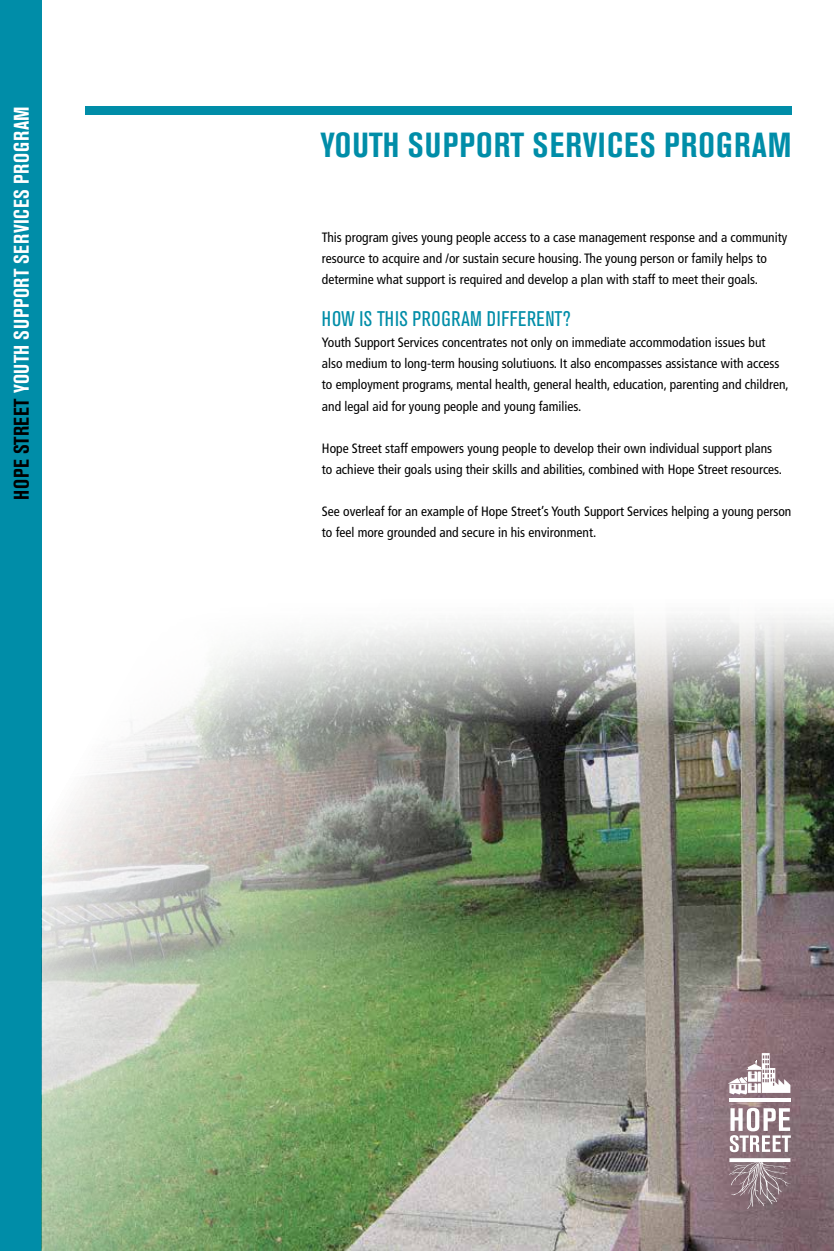
<style>
.page{position:relative;width:834px;height:1251px;background:#fff}
.page>*{position:absolute;margin:0;border:0;box-sizing:border-box;transform-origin:0 0}
.t1{font:700 condensed 34.5px "Akzidenz Grotesk BE";letter-spacing:.035em;color:#008da8}
.t2{font:700 condensed 21px "Akzidenz Grotesk BE";letter-spacing:.035em;color:#fff}
.t3{font:condensed 21px "Akzidenz Grotesk BE";letter-spacing:.02em;color:#008da8}
.t4{font:condensed 13.5px/21px "Frutiger";color:#000}
.s1{color:#000}
</style>
<div class="page">
<div style="left:0;top:0;width:42px;height:1250px;background:#008da8"></div>
<img style="left:42px;top:615px;width:791px;height:635px">
<div style="left:85px;top:106px;width:706px;height:9px;background:#008da8"></div>
<svg style="left:729px;top:1107px;width:61px;height:44px"></svg>
<svg style="left:729px;top:1097px;width:61px;height:4px"></svg>
<svg style="left:728px;top:1157px;width:63px;height:51px"></svg>
<svg style="left:727px;top:1052px;width:63px;height:42px"></svg>
<h2 class="t2" style="left:9px;top:500px;width:395px;rotate:-90deg"><span class="s1">HOPE STREET</span> YOUTH SUPPORT SERVICES PROGRAM</h2>
<h1 class="t1" style="left:320px;top:125px;width:472px">YOUTH SUPPORT SERVICES PROGRAM</h1>
<p class="t4" style="left:322px;top:227px;width:467px">This program gives young people access to a case management response and a community resource to acquire and /or sustain secure housing. The young person or family helps to determine what support is required and develop a plan with staff to meet their goals.</p>
<h2 class="t3" style="left:322px;top:307px;width:250px">HOW IS THIS PROGRAM DIFFERENT?</h2>
<p class="t4" style="left:322px;top:332px;width:468px">Youth Support Services concentrates not only on immediate accommodation issues but also medium to long-term housing solutiuons. It also encompasses assistance with access to employment programs, mental health, general health, education, parenting and children, and legal aid for young people and young families.</p>
<p class="t4" style="left:322px;top:437px;width:461px">Hope Street staff empowers young people to develop their own individual support plans to achieve their goals using their skills and abilities, combined with Hope Street resources.</p>
<p class="t4" style="left:322px;top:500px;width:471px">See overleaf for an example of Hope Street’s Youth Support Services helping a young person to feel more grounded and secure in his environment.</p>
</div>
